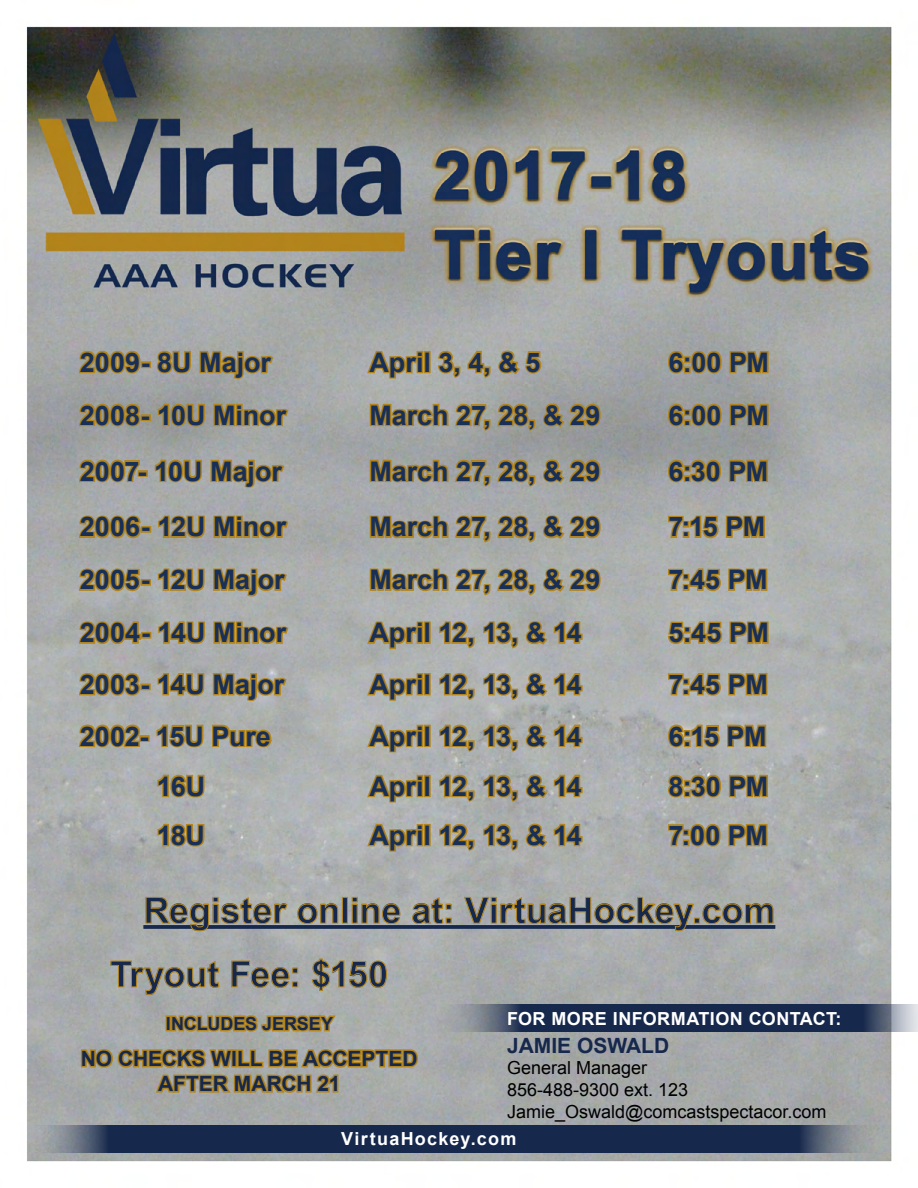
<style>
.page{position:relative;width:918px;height:1188px;background:#fff}
.page>*{position:absolute;margin:0;border:0;box-sizing:border-box;transform-origin:0 0}
.t1{font:700 36px "Arial";letter-spacing:-.005em;color:#16284c}
.t2{font:700 27px "Arial";color:#182f58}
.t3{font:700 21px/25.2px "Arial";color:#16284c;text-align:center}
.t4{font:18px/21.6px "Arial";color:#000}
.t5{font:700 18px "Arial";letter-spacing:.03em;color:#fff}
.t6{font:700 18px "Arial";letter-spacing:.07em;color:#fff}
.t7{font:700 18px "Arial";color:#16284c}
</style>
<div class="page">
<img style="left:26px;top:26px;width:892px;height:1136px">
<svg style="left:77px;top:401px;width:66px;height:28px;background:#a68f54"></svg>
<div style="left:141px;top:414px;width:10px;height:7px;border:3px solid #b1841d"></div>
<svg style="left:28px;top:1125px;width:852px;height:28px;background:#283857"></svg>
<svg style="left:440px;top:1004px;width:478px;height:27px;background:#32415f"></svg>
<svg style="left:110px;top:960px;width:110px;height:35px;background:#a9a697"></svg>
<svg style="left:231px;top:960px;width:67px;height:28px;background:#a8a28f"></svg>
<svg style="left:312px;top:958px;width:75px;height:33px;background:#aba591"></svg>
<div style="left:166px;top:1015px;width:5px;height:16px;border:3px solid #b1841d"></div>
<svg style="left:169px;top:1011px;width:170px;height:25px;background:#ac9660"></svg>
<svg style="left:666px;top:385px;width:104px;height:45px;background:#a19573"></svg>
<svg style="left:77px;top:457px;width:64px;height:27px;background:#ab9359"></svg>
<div style="left:138px;top:470px;width:10px;height:7px;border:3px solid #b1841d"></div>
<svg style="left:153px;top:441px;width:133px;height:49px;background:#a89d80"></svg>
<svg style="left:368px;top:441px;width:235px;height:48px;background:#a3997c"></svg>
<svg style="left:666px;top:441px;width:104px;height:45px;background:#a29574"></svg>
<svg style="left:77px;top:513px;width:66px;height:27px;background:#ac9357"></svg>
<div style="left:141px;top:526px;width:10px;height:7px;border:3px solid #b1841d"></div>
<svg style="left:157px;top:497px;width:133px;height:45px;background:#a99d7e"></svg>
<svg style="left:368px;top:497px;width:235px;height:47px;background:#a99e81"></svg>
<svg style="left:667px;top:497px;width:99px;height:45px;background:#aca07f"></svg>
<svg style="left:77px;top:566px;width:66px;height:27px;background:#ae9558"></svg>
<div style="left:141px;top:579px;width:10px;height:7px;border:3px solid #b1841d"></div>
<svg style="left:368px;top:550px;width:235px;height:47px;background:#aca283"></svg>
<svg style="left:667px;top:550px;width:102px;height:45px;background:#aea281"></svg>
<svg style="left:77px;top:349px;width:66px;height:27px;background:#aa9155"></svg>
<div style="left:141px;top:361px;width:10px;height:7px;border:3px solid #b1841d"></div>
<svg style="left:155px;top:332px;width:135px;height:98px;background:#a59b7f"></svg>
<svg style="left:365px;top:348px;width:238px;height:85px;background:#a89e83"></svg>
<svg style="left:666px;top:332px;width:104px;height:45px;background:#a59977"></svg>
<svg style="left:77px;top:619px;width:66px;height:27px;background:#ac945a"></svg>
<div style="left:141px;top:632px;width:10px;height:7px;border:3px solid #b1841d"></div>
<svg style="left:156px;top:550px;width:134px;height:98px;background:#aca184"></svg>
<svg style="left:365px;top:619px;width:55px;height:32px;background:#ad9d73"></svg>
<div style="left:417px;top:621px;width:6px;height:7px;border:3px solid #b1841d"></div>
<div style="left:417px;top:627px;width:6px;height:17px;border:3px solid #b1841d"></div>
<div style="left:424px;top:621px;width:7px;height:23px;border:3px solid #b1841d"></div>
<svg style="left:438px;top:619px;width:146px;height:31px;background:#ae9e77"></svg>
<svg style="left:666px;top:603px;width:104px;height:45px;background:#b0a381"></svg>
<svg style="left:77px;top:671px;width:65px;height:27px;background:#ae9559"></svg>
<div style="left:140px;top:684px;width:11px;height:6px;border:3px solid #b1841d"></div>
<svg style="left:156px;top:654px;width:132px;height:49px;background:#aca184"></svg>
<svg style="left:365px;top:670px;width:58px;height:32px;background:#b0a076"></svg>
<div style="left:417px;top:678px;width:6px;height:17px;border:3px solid #b1841d"></div>
<div style="left:424px;top:673px;width:7px;height:22px;border:3px solid #b1841d"></div>
<svg style="left:438px;top:670px;width:146px;height:32px;background:#b1a27d"></svg>
<svg style="left:667px;top:654px;width:102px;height:45px;background:#afa381"></svg>
<svg style="left:77px;top:722px;width:65px;height:27px;background:#ae9558"></svg>
<div style="left:139px;top:735px;width:11px;height:7px;border:3px solid #b1841d"></div>
<svg style="left:155px;top:723px;width:50px;height:27px"></svg>
<svg style="left:211px;top:723px;width:63px;height:27px;background:#ae9967"></svg>
<svg style="left:365px;top:722px;width:58px;height:32px;background:#b0a076"></svg>
<div style="left:417px;top:730px;width:6px;height:17px;border:3px solid #b1841d"></div>
<div style="left:424px;top:725px;width:7px;height:22px;border:3px solid #b1841d"></div>
<svg style="left:438px;top:722px;width:146px;height:32px;background:#ad9f79"></svg>
<svg style="left:156px;top:773px;width:51px;height:27px"></svg>
<svg style="left:365px;top:772px;width:58px;height:32px;background:#b0a075"></svg>
<div style="left:417px;top:780px;width:6px;height:17px;border:3px solid #b1841d"></div>
<div style="left:424px;top:775px;width:7px;height:22px;border:3px solid #b1841d"></div>
<svg style="left:438px;top:772px;width:146px;height:32px;background:#ae9f79"></svg>
<svg style="left:156px;top:822px;width:50px;height:27px"></svg>
<svg style="left:365px;top:821px;width:58px;height:32px;background:#af9f75"></svg>
<div style="left:417px;top:829px;width:6px;height:17px;border:3px solid #b1841d"></div>
<div style="left:424px;top:824px;width:7px;height:22px;border:3px solid #b1841d"></div>
<svg style="left:438px;top:821px;width:146px;height:32px;background:#ad9e79"></svg>
<svg style="left:666px;top:706px;width:104px;height:144px;background:#aea384"></svg>
<svg style="left:79px;top:1043px;width:341px;height:55px;background:#aa9b74"></svg>
<svg style="left:143px;top:925px;width:632px;height:4px"></svg>
<svg style="left:145px;top:897px;width:143px;height:34px;background:#9c998b"></svg>
<svg style="left:297px;top:903px;width:42px;height:21px"></svg>
<svg style="left:352px;top:897px;width:49px;height:27px"></svg>
<svg style="left:412px;top:897px;width:40px;height:27px"></svg>
<svg style="left:464px;top:897px;width:310px;height:34px;background:#9a988d"></svg>
<p class="t2" style="left:80px;top:344px;width:193px">2009- 8U Major</p>
<p class="t2" style="left:369px;top:344px;width:173px">April 3, 4, &amp; 5</p>
<p class="t2" style="left:668px;top:344px;width:102px">6:00 PM</p>
<p class="t2" style="left:80px;top:397px;width:208px">2008- 10U Minor</p>
<p class="t2" style="left:369px;top:397px;width:233px">March 27, 28, &amp; 29</p>
<p class="t2" style="left:668px;top:397px;width:102px">6:00 PM</p>
<p class="t2" style="left:80px;top:453px;width:204px">2007- 10U Major</p>
<p class="t2" style="left:369px;top:453px;width:233px">March 27, 28, &amp; 29</p>
<p class="t2" style="left:668px;top:453px;width:102px">6:30 PM</p>
<p class="t2" style="left:80px;top:509px;width:208px">2006- 12U Minor</p>
<p class="t2" style="left:369px;top:509px;width:233px">March 27, 28, &amp; 29</p>
<p class="t2" style="left:668px;top:509px;width:99px">7:15 PM</p>
<p class="t2" style="left:80px;top:562px;width:206px">2005- 12U Major</p>
<p class="t2" style="left:369px;top:562px;width:233px">March 27, 28, &amp; 29</p>
<p class="t2" style="left:668px;top:562px;width:101px">7:45 PM</p>
<p class="t2" style="left:80px;top:615px;width:208px">2004- 14U Minor</p>
<p class="t2" style="left:369px;top:615px;width:214px">April 12, 13, &amp; 14</p>
<p class="t2" style="left:668px;top:615px;width:102px">5:45 PM</p>
<p class="t2" style="left:80px;top:666px;width:206px">2003- 14U Major</p>
<p class="t2" style="left:369px;top:666px;width:214px">April 12, 13, &amp; 14</p>
<p class="t2" style="left:668px;top:666px;width:101px">7:45 PM</p>
<p class="t2" style="left:80px;top:718px;width:192px">2002- 15U Pure</p>
<p class="t2" style="left:369px;top:718px;width:214px">April 12, 13, &amp; 14</p>
<p class="t2" style="left:668px;top:718px;width:100px">6:15 PM</p>
<p class="t2" style="left:157px;top:768px;width:50px">16U</p>
<p class="t2" style="left:369px;top:768px;width:214px">April 12, 13, &amp; 14</p>
<p class="t2" style="left:668px;top:768px;width:102px">8:30 PM</p>
<p class="t2" style="left:157px;top:817px;width:50px">18U</p>
<p class="t2" style="left:369px;top:817px;width:214px">April 12, 13, &amp; 14</p>
<p class="t2" style="left:668px;top:817px;width:101px">7:00 PM</p>
<h1 class="t1" style="left:143px;top:887px;width:633px">Register online at: VirtuaHockey.com</h1>
<h1 class="t1" style="left:110px;top:950px;width:280px">Tryout Fee: $150</h1>
<p class="t7" style="left:166px;top:1012px;width:169px">INCLUDES JERSEY</p>
<p class="t3" style="left:81px;top:1047px;width:338px">NO CHECKS WILL BE ACCEPTED<br>AFTER MARCH 21</p>
<p class="t5" style="left:507px;top:1007px;width:336px">FOR MORE INFORMATION CONTACT:</p>
<p class="t3" style="left:507px;top:1034px;width:164px">JAMIE OSWALD</p>
<p class="t4" style="left:507px;top:1058px;width:321px">General Manager<br>856-488-9300 ext. 123<br>Jamie_Oswald@comcastspectacor.com</p>
<p class="t6" style="left:341px;top:1127px;width:177px">VirtuaHockey.com</p>
</div>
